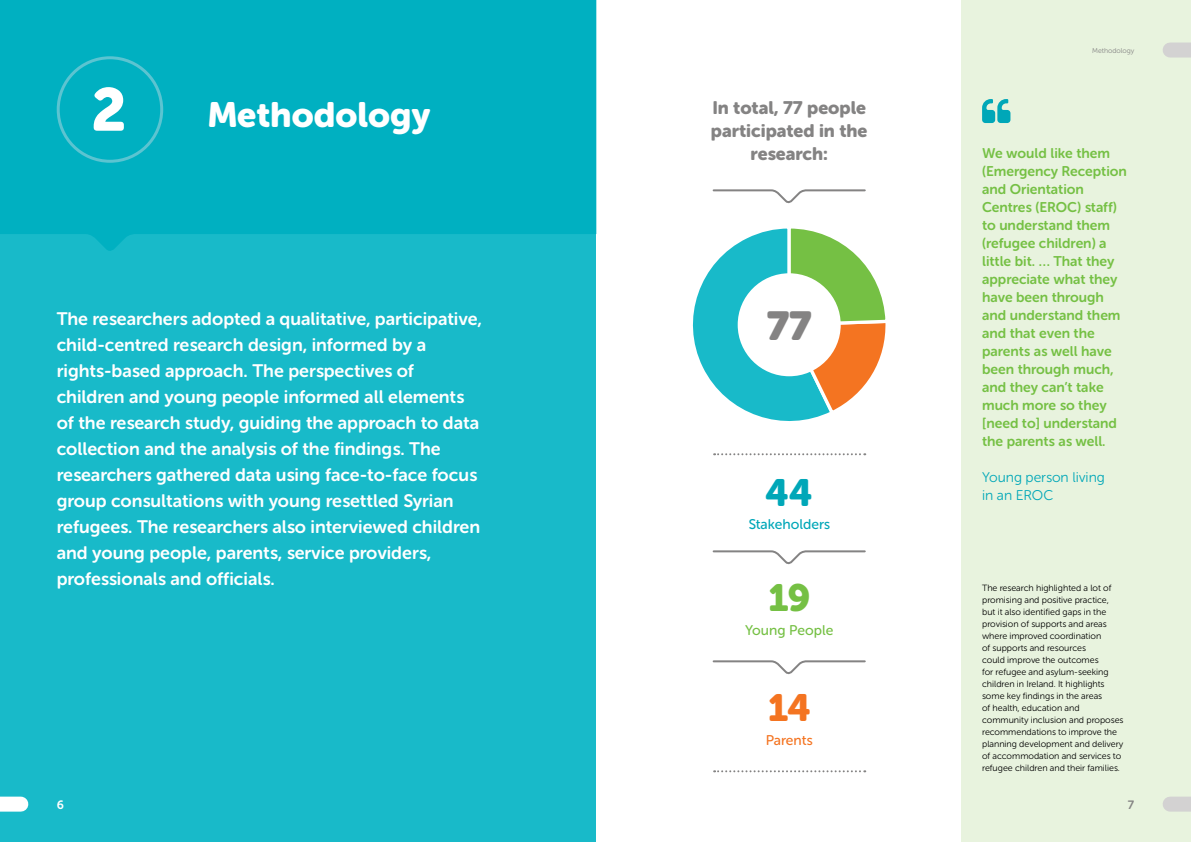
<style>
.page{position:relative;width:1191px;height:842px;background:#fff}
.page>*{position:absolute;margin:0;border:0;box-sizing:border-box;transform-origin:0 0}
.t1{font:60px "Museo Sans Rounded 900";color:#fff}
.t2{font:40px "Museo Sans Rounded";color:#848383}
.t3{font:37.8px "Museo Sans Rounded 900";color:#00a7b8}
.t4{font:37.8px "Museo Sans Rounded 900";color:#75c044}
.t5{font:37.8px "Museo Sans Rounded 900";color:#f47421}
.t6{font:35px "Museo Sans Rounded 900";color:#fff}
.t7{font:18px/26px "Museo Sans Rounded 700";color:#fff}
.t8{font:18px/23px "Museo Sans Rounded 900";color:#848383;text-align:center}
.t9{font:14px/18px "Museo Sans Rounded 700";color:#75c044}
.t10{font:14px/18px "Museo Sans Rounded 300";color:#00a7b8}
.t11{font:14px "Museo Sans Rounded 500";color:#00a7b8}
.t12{font:14px "Museo Sans Rounded 500";color:#75c044}
.t13{font:14px "Museo Sans Rounded 500";letter-spacing:-.005em;color:#f47421}
.t14{font:12px "Museo Sans Rounded 700";color:#fff}
.t15{font:12px "Museo Sans Rounded 700";color:#848383}
.t16{font:9px/12px "Museo Sans Rounded 300";color:#000}
.t17{font:7px "Museo Sans Rounded 300";color:#848383}
</style>
<div class="page">
<div style="left:961px;top:0;width:230px;height:842px;background:#e8f3de"></div>
<div style="left:0;top:0;width:595px;height:842px;background:#18bac9"></div>
<svg style="left:0;top:0;width:596px;height:253px;background:#02b0c1"></svg>
<div style="left:57px;top:56px;width:106px;height:107px;border:3px solid #5bc4d1;border-radius:50%"></div>
<svg style="left:982px;top:99px;width:28px;height:24px"></svg>
<svg style="left:692px;top:228px;width:194px;height:193px"></svg>
<div style="left:737px;top:273px;width:103px;height:103px;background:#fff;border-radius:50%"></div>
<svg style="left:712px;top:189px;width:154px;height:15px"></svg>
<svg style="left:712px;top:550px;width:154px;height:15px"></svg>
<svg style="left:712px;top:660px;width:154px;height:15px"></svg>
<svg style="left:714px;top:453px;width:151px;height:2px"></svg>
<svg style="left:714px;top:770px;width:151px;height:2px"></svg>
<div style="left:1170px;top:43px;width:21px;height:15px;background:#d3d2d2"></div>
<div style="left:1170px;top:797px;width:21px;height:15px;background:#d3d2d2"></div>
<div style="left:0;top:797px;width:21px;height:15px;background:#fff"></div>
<h1 class="t1" style="left:91px;top:76px;width:36px">2</h1>
<h3 class="t6" style="left:207px;top:95px;width:224px">Methodology</h3>
<p class="t7" style="left:57px;top:306px;width:427px">The researchers adopted a qualitative, participative, child-centred research design, informed by a rights-based approach. The perspectives of children and young people informed all elements of the research study, guiding the approach to data collection and the analysis of the findings. The researchers gathered data using face-to-face focus group consultations with young resettled Syrian refugees. The researchers also interviewed children and young people, parents, service providers, professionals and officials.</p>
<p class="t8" style="left:711px;top:96px;width:158px">In total, 77 people participated in the research:</p>
<h2 class="t2" style="left:767px;top:303px;width:46px">77</h2>
<h3 class="t3" style="left:765px;top:472px;width:49px">44</h3>
<p class="t11" style="left:748px;top:516px;width:83px">Stakeholders</p>
<h3 class="t4" style="left:767px;top:576px;width:45px">19</h3>
<p class="t12" style="left:745px;top:622px;width:90px">Young People</p>
<h3 class="t5" style="left:767px;top:686px;width:45px">14</h3>
<p class="t13" style="left:765px;top:732px;width:48px">Parents</p>
<p class="t17" style="left:1092px;top:47px;width:44px">Methodology</p>
<p class="t9" style="left:982px;top:144px;width:146px">We would like them (Emergency Reception and Orientation<br>Centres (EROC) staff) to understand them (refugee children) a little bit. … That they appreciate what they have been through and understand them and that even the parents as well have been through much, and they can’t take much more so they [need to] understand the parents as well.</p>
<p class="t10" style="left:982px;top:468px;width:124px">Young person living in an EROC</p>
<p class="t16" style="left:982px;top:582px;width:143px">The research highlighted a lot of promising and positive practice, but it also identified gaps in the provision of supports and areas where improved coordination<br>of supports and resources<br>could improve the outcomes<br>for refugee and asylum-seeking children in Ireland. It highlights some key findings in the areas<br>of health, education and community inclusion and proposes recommendations to improve the planning development and delivery of accommodation and services to refugee children and their families.</p>
<p class="t14" style="left:57px;top:798px;width:9px">6</p>
<p class="t15" style="left:1128px;top:798px;width:8px">7</p>
</div>
